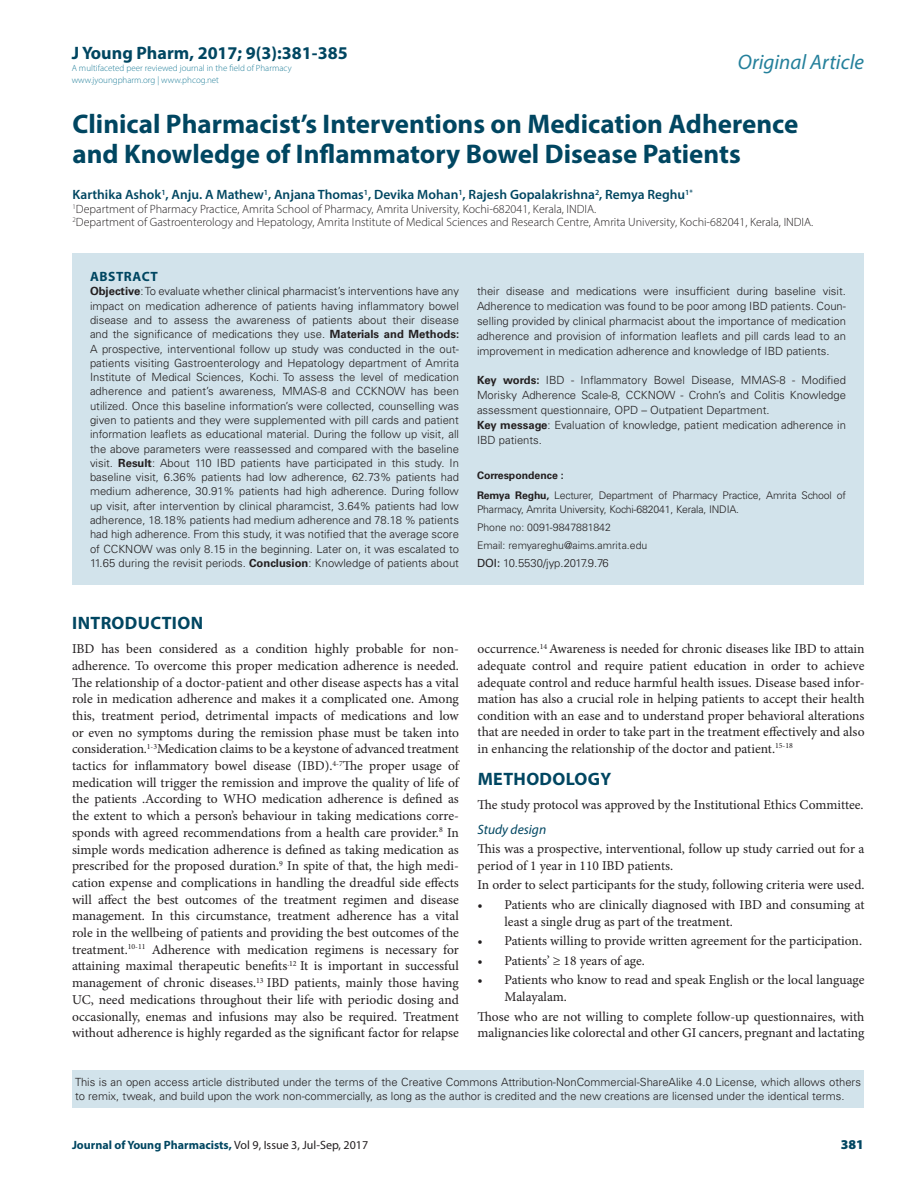
<style>
.page{position:relative;width:918px;height:1188px;background:#fff}
.page>*{position:absolute;margin:0;border:0;box-sizing:border-box;transform-origin:0 0}
.CT{font:700 27px/30px "Myriad Pro";color:#004661}
.t1{font:italic 21px "Myriad Pro";color:#24809b}
._1_HD{font:700 18px "Myriad Pro";color:#004661}
._1_HD-2{font:700 18px "Myriad Pro";letter-spacing:.02em;color:#004661}
.TXT{font:13.5px/16.6px "Minion Pro";color:#231f20}
.CA{font:600 13.5px "Myriad Pro";color:#004661}
._3_HD{font:italic 13.5px "Myriad Pro";color:#004661}
.ABS_HD{font:700 13.5px "Myriad Pro";letter-spacing:.04em;color:#004661}
.RRH{font:900 13.5px "Myriad Pro";color:#004661}
.CA_Aff{font:300 12px "Myriad Pro";color:#231f20}
.RRH-2{font:700 12px "Myriad Pro";color:#004661}
.ABS_TXT{font:300 11.25px/14.2px "Univers LT Std";color:#231f20;text-align:justify}
.ABS_AU_ADD{font:300 11.25px "Univers LT Std";color:#231f20}
.ABS_ADD{font:300 10.5px/14.1px "Univers LT Std";letter-spacing:-.015em;color:#231f20}
.ABS_ADD-2{font:700 10.5px "Univers LT Std";color:#231f20}
.t2{font:300 9px/12px "Myriad Pro";color:#24809b}
.s1{font-weight:700}
.s2{font-weight:400}
.s3{font-weight:400;color:#231f20}
</style>
<div class="page">
<div style="left:72px;top:253px;width:792px;height:332px;background:#d2e3eb"></div>
<div style="left:72px;top:1070px;width:792px;height:38px;background:#d2e3eb"></div>
<h3 class="_1_HD" style="left:72px;top:41px;width:277px">J Young Pharm, 2017; 9(3):381-385</h3>
<p class="t2" style="left:72px;top:62px;width:221px">A multifaceted peer reviewed journal in the field of Pharmacy www.jyoungpharm.org | www.phcog.net</p>
<h2 class="t1" style="left:738px;top:49px;width:128px">Original Article</h2>
<p class="CT" style="left:73px;top:108px;width:727px">Clinical Pharmacist’s Interventions on Medication Adherence and Knowledge of Inflammatory Bowel Disease Patients</p>
<p class="CA" style="left:73px;top:186px;width:622px">Karthika Ashok<sup>1</sup>, Anju. A Mathew<sup>1</sup>, Anjana Thomas<sup>1</sup>, Devika Mohan<sup>1</sup>, Rajesh Gopalakrishna<sup>2</sup>, Remya Reghu<sup>1*</sup></p>
<p class="CA_Aff" style="left:73px;top:201px;width:525px"><sup>1</sup>Department of Pharmacy Practice, Amrita School of Pharmacy, Amrita University, Kochi-682041, Kerala, INDIA.</p>
<p class="CA_Aff" style="left:73px;top:215px;width:742px"><sup>2</sup>Department of Gastroenterology and Hepatology, Amrita Institute of Medical Sciences and Research Centre, Amrita University, Kochi-682041, Kerala, INDIA.</p>
<p class="ABS_HD" style="left:90px;top:268px;width:69px">ABSTRACT</p>
<p class="ABS_TXT" style="left:90px;top:284px;width:371px"><span class="s1">Objective</span>: To evaluate whether clinical pharmacist’s interventions have any impact on medication adherence of patients having inflammatory bowel disease and to assess the awareness of patients about their disease and the significance of medications they use. <span class="s1">Materials and Methods:<br></span>A prospective, interventional follow up study was conducted in the out&shy;patients visiting Gastroenterology and Hepatology department of Amrita Institute of Medical Sciences, Kochi. To assess the level of medication adherence and patient’s awareness, MMAS-8 and CCKNOW has been utilized. Once this baseline information’s were collected, counselling was given to patients and they were supplemented with pill cards and patient information leaflets as educational material. During the follow up visit, all the above parameters were reassessed and compared with the baseline visit. <span class="s1">Result</span>: About 110 IBD patients have participated in this study. In baseline visit, 6.36% patients had low adherence, 62.73% patients had medium adherence, 30.91% patients had high adherence. During follow up visit, after intervention by clinical pharamcist, 3.64% patients had low adherence, 18.18% patients had medium adherence and 78.18 % patients had high adherence. From this study, it was notified that the average score of CCKNOW was only 8.15 in the beginning. Later on, it was escalated to 11.65 during the revisit periods. <span class="s1">Conclusion</span>: Knowledge of patients about</p>
<p class="ABS_TXT" style="left:477px;top:284px;width:371px;line-height:14.9px">their disease and medications were insufficient during baseline visit.<br>Adherence to medication was found to be poor among IBD patients. Coun&shy;selling provided by clinical pharmacist about the importance of medication adherence and provision of information leaflets and pill cards lead to an improvement in medication adherence and knowledge of IBD patients.</p>
<p class="ABS_TXT" style="left:477px;top:373px;width:371px;line-height:14.9px"><span class="s1">Key words:</span> IBD - Inflammatory Bowel Disease, MMAS-8 - Modified Morisky Adherence Scale-8, CCKNOW - Crohn’s and Colitis Knowledge assessment questionnaire, OPD – Outpatient Department.</p>
<p class="ABS_TXT" style="left:477px;top:418px;width:371px;line-height:14.9px"><span class="s1">Key message</span>: Evaluation of knowledge, patient medication adherence in<br>IBD patients.</p>
<p class="ABS_ADD-2" style="left:477px;top:469px;width:88px">Correspondence :</p>
<p class="ABS_ADD" style="left:477px;top:488px;width:371px"><span class="s1">Remya Reghu,</span> Lecturer, Department of Pharmacy Practice, Amrita School of<br>Pharmacy, Amrita University, Kochi-682041, Kerala, INDIA.</p>
<p class="ABS_ADD" style="left:477px;top:520px;width:135px">Phone no: 0091-9847881842</p>
<p class="ABS_ADD" style="left:477px;top:538px;width:172px">Email: remyareghu@aims.amrita.edu</p>
<p class="ABS_AU_ADD" style="left:477px;top:556px;width:133px"><span class="s2">DOI:</span> 10.5530/jyp.2017.9.76</p>
<p class="_1_HD-2" style="left:72px;top:611px;width:132px">INTRODUCTION</p>
<p class="TXT" style="left:72px;top:641px;width:388px;text-align:justify">IBD has been considered as a condition highly probable for non&shy;adherence. To overcome this proper medication adherence is needed.<br>The relationship of a doctor-patient and other disease aspects has a vital role in medication adherence and makes it a complicated one. Among this, treatment period, detrimental impacts of medications and low or even no symptoms during the remission phase must be taken into consideration.<sup>1-3</sup>Medication claims to be a keystone of advanced treatment tactics for inflammatory bowel disease (IBD).<sup>4-7</sup>The proper usage of medication will trigger the remission and improve the quality of life of the patients .According to WHO medication adherence is defined as the extent to which a person’s behaviour in taking medications corre&shy;sponds with agreed recommendations from a health care provider.<sup>8</sup> In simple words medication adherence is defined as taking medication as prescribed for the proposed duration.<sup>9</sup> In spite of that, the high medi&shy;cation expense and complications in handling the dreadful side effects will affect the best outcomes of the treatment regimen and disease management. In this circumstance, treatment adherence has a vital role in the wellbeing of patients and providing the best outcomes of the treatment.<sup>10-11</sup> Adherence with medication regimens is necessary for attaining maximal therapeutic benefits<sup>.12</sup> It is important in successful management of chronic diseases.<sup>13</sup> IBD patients, mainly those having UC, need medications throughout their life with periodic dosing and occasionally, enemas and infusions may also be required. Treatment without adherence is highly regarded as the significant factor for relapse</p>
<p class="TXT" style="left:478px;top:641px;width:389px;text-align:justify">occurrence.<sup>14</sup> Awareness is needed for chronic diseases like IBD to attain adequate control and require patient education in order to achieve adequate control and reduce harmful health issues. Disease based infor&shy;mation has also a crucial role in helping patients to accept their health condition with an ease and to understand proper behavioral alterations that are needed in order to take part in the treatment effectively and also in enhancing the relationship of the doctor and patient.<sup>15-18</sup></p>
<p class="_1_HD-2" style="left:478px;top:767px;width:135px">METHODOLOGY</p>
<p class="TXT" style="left:478px;top:796px;width:388px">The study protocol was approved by the Institutional Ethics Committee.</p>
<p class="_3_HD" style="left:478px;top:821px;width:70px">Study design</p>
<p class="TXT" style="left:478px;top:841px;width:388px">This was a prospective, interventional, follow up study carried out for a period of 1 year in 110 IBD patients.</p>
<p class="TXT" style="left:478px;top:877px;width:388px">In order to select participants for the study, following criteria were used.</p>
<p class="TXT" style="left:505px;top:896px;width:362px;text-indent:-27px">• Patients who are clinically diagnosed with IBD and consuming at least a single drug as part of the treatment.</p>
<p class="TXT" style="left:478px;top:933px;width:386px">• Patients willing to provide written agreement for the participation.</p>
<p class="TXT" style="left:478px;top:952px;width:169px">• Patients’ ≥ 18 years of age.</p>
<p class="TXT" style="left:505px;top:972px;width:361px;text-indent:-27px">• Patients who know to read and speak English or the local language<br>Malayalam.</p>
<p class="TXT" style="left:478px;top:1008px;width:389px">Those who are not willing to complete follow-up questionnaires, with malignancies like colorectal and other GI cancers, pregnant and lactating</p>
<p class="ABS_TXT" style="left:75px;top:1075px;width:788px">This is an open access article distributed under the terms of the Creative Commons Attribution-NonCommercial-ShareAlike 4.0 License, which allows others to remix, tweak, and build upon the work non-commercially, as long as the author is credited and the new creations are licensed under the identical terms.</p>
<p class="RRH-2" style="left:72px;top:1137px;width:298px">Journal of Young Pharmacists, <span class="s3">Vol 9, Issue 3, Jul-Sep, 2017</span></p>
<p class="RRH" style="left:841px;top:1136px;width:25px">381</p>
</div>
